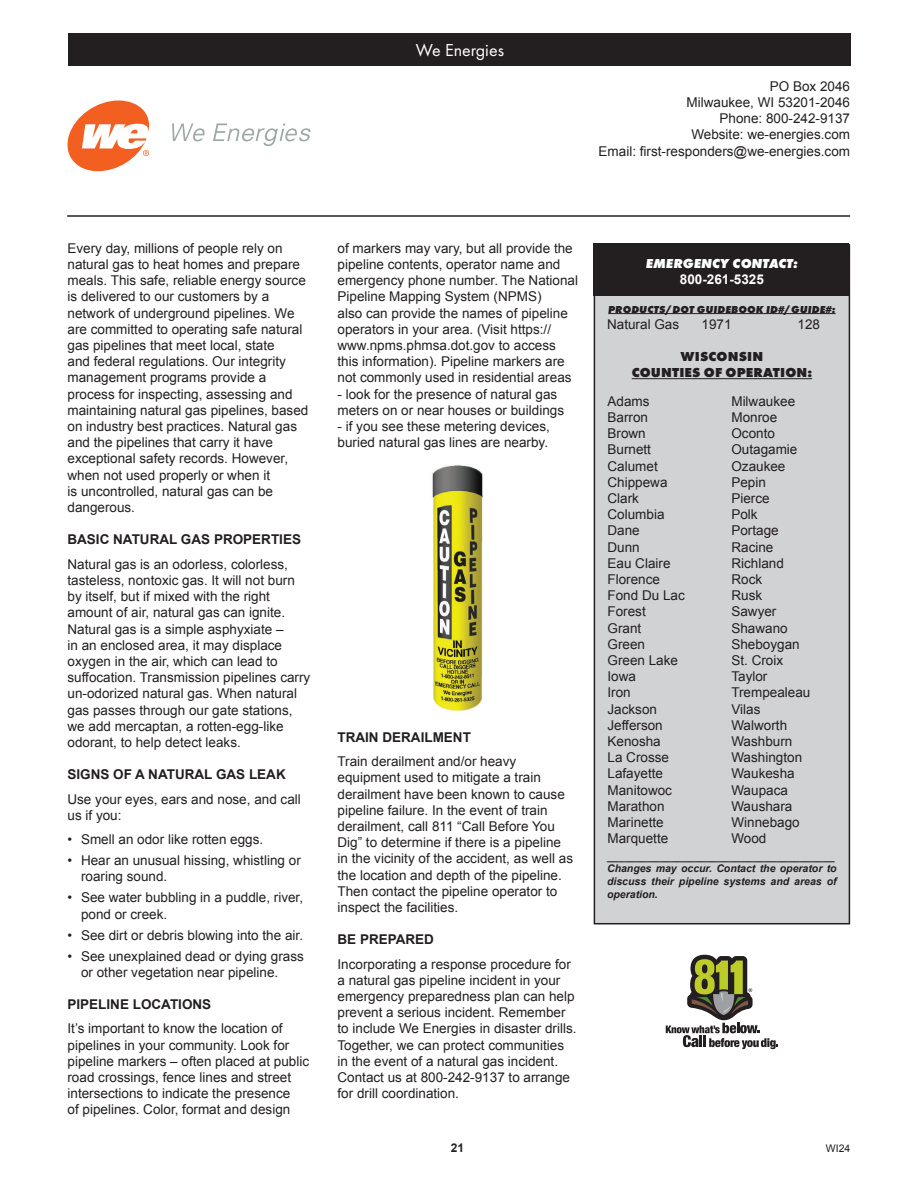
<style>
.page{position:relative;width:918px;height:1188px;background:#fff}
.page>*{position:absolute;margin:0;border:0;box-sizing:border-box;transform-origin:0 0}
.t1{font:18px "Futura PT";color:#fff}
.t2{font:13.5px/16.2px "Arial";color:#231f20}
.t3{font:700 13.5px "Arial";color:#231f20}
.t4{font:800 13.5px "Futura PT";letter-spacing:.01em;color:#231f20}
.t5{font:italic 800 13.5px "Futura PT";color:#fff}
.t6{font:700 13.5px "Arial";color:#fff}
.t7{font:700 12px "Arial";color:#231f20}
.t8{font:italic 700 10.5px/12.6px "Arial";color:#231f20;text-align:justify}
.t9{font:italic 800 10.5px "Futura PT";letter-spacing:.01em;color:#231f20}
.t10{font:10.5px "Arial";color:#231f20}
</style>
<div class="page">
<hr style="left:67px;top:215px;width:783px;height:2px;background:#231f20">
<div style="left:594px;top:245px;width:255px;height:679px;background:#d1d2d4"></div>
<div style="left:594px;top:244px;width:256px;height:680px;border:2px solid #231f20"></div>
<div style="left:594px;top:243px;width:255px;height:52px;background:#231f20"></div>
<hr style="left:608px;top:313px;width:228px;height:1px;background:#231f20">
<hr style="left:632px;top:378px;width:180px;height:1px;background:#231f20">
<div style="left:68px;top:34px;width:783px;height:32px;background:#231f20"></div>
<svg style="left:666px;top:955px;width:112px;height:94px"></svg>
<svg style="left:172px;top:123px;width:33px;height:18px"></svg>
<svg style="left:213px;top:123px;width:97px;height:23px"></svg>
<svg style="left:68px;top:100px;width:82px;height:71px"></svg>
<img style="left:432px;top:465px;width:52px;height:246px">
<p class="t1" style="left:416px;top:39px;width:90px">We Energies</p>
<p class="t2" style="left:770px;top:78px;width:82px">PO Box 2046</p>
<p class="t2" style="left:687px;top:94px;width:165px">Milwaukee, WI 53201-2046</p>
<p class="t2" style="left:720px;top:111px;width:132px">Phone: 800-242-9137</p>
<p class="t2" style="left:691px;top:127px;width:160px">Website: we-energies.com</p>
<p class="t2" style="left:599px;top:143px;width:253px">Email: first-responders@we-energies.com</p>
<p class="t2" style="left:68px;top:240px;width:242px">Every day, millions of people rely on natural gas to heat homes and prepare meals. This safe, reliable energy source is delivered to our customers by a network of underground pipelines. We are committed to operating safe natural gas pipelines that meet local, state<br>and federal regulations. Our integrity management programs provide a process for inspecting, assessing and maintaining natural gas pipelines, based on industry best practices. Natural gas and the pipelines that carry it have exceptional safety records. However, when not used properly or when it<br>is uncontrolled, natural gas can be dangerous.</p>
<p class="t3" style="left:68px;top:531px;width:235px">BASIC NATURAL GAS PROPERTIES</p>
<p class="t2" style="left:68px;top:556px;width:244px">Natural gas is an odorless, colorless, tasteless, nontoxic gas. It will not burn by itself, but if mixed with the right amount of air, natural gas can ignite.<br>Natural gas is a simple asphyxiate –<br>in an enclosed area, it may displace oxygen in the air, which can lead to suffocation. Transmission pipelines carry un-odorized natural gas. When natural gas passes through our gate stations, we add mercaptan, a rotten-egg-like odorant, to help detect leaks.</p>
<p class="t3" style="left:68px;top:766px;width:220px">SIGNS OF A NATURAL GAS LEAK</p>
<p class="t2" style="left:68px;top:791px;width:235px">Use your eyes, ears and nose, and call us if you:</p>
<p class="t2" style="left:68px;top:831px;width:197px">• Smell an odor like rotten eggs.</p>
<p class="t2" style="left:81px;top:852px;width:221px;text-indent:-14px">• Hear an unusual hissing, whistling or roaring sound.</p>
<p class="t2" style="left:81px;top:890px;width:224px;text-indent:-14px">• See water bubbling in a puddle, river, pond or creek.</p>
<p class="t2" style="left:68px;top:927px;width:237px">• See dirt or debris blowing into the air.</p>
<p class="t2" style="left:81px;top:948px;width:224px;text-indent:-14px">• See unexplained dead or dying grass or other vegetation near pipeline.</p>
<p class="t3" style="left:68px;top:995px;width:145px">PIPELINE LOCATIONS</p>
<p class="t2" style="left:68px;top:1021px;width:243px">It’s important to know the location of pipelines in your community. Look for pipeline markers – often placed at public road crossings, fence lines and street intersections to indicate the presence<br>of pipelines. Color, format and design</p>
<p class="t2" style="left:338px;top:240px;width:242px">of markers may vary, but all provide the pipeline contents, operator name and emergency phone number. The National Pipeline Mapping System (NPMS)<br>also can provide the names of pipeline operators in your area. (Visit https:// www.npms.phmsa.dot.gov to access this information). Pipeline markers are not commonly used in residential areas</p>
<p class="t2" style="left:338px;top:386px;width:228px">- look for the presence of natural gas meters on or near houses or buildings</p>
<p class="t2" style="left:338px;top:418px;width:214px">- if you see these metering devices, buried natural gas lines are nearby.</p>
<p class="t3" style="left:338px;top:728px;width:135px">TRAIN DERAILMENT</p>
<p class="t2" style="left:338px;top:753px;width:237px">Train derailment and/or heavy equipment used to mitigate a train derailment have been known to cause pipeline failure. In the event of train derailment, call 811 “Call Before You Dig” to determine if there is a pipeline in the vicinity of the accident, as well as the location and depth of the pipeline.<br>Then contact the pipeline operator to inspect the facilities.</p>
<p class="t3" style="left:338px;top:931px;width:98px">BE PREPARED</p>
<p class="t2" style="left:338px;top:956px;width:241px">Incorporating a response procedure for a natural gas pipeline incident in your emergency preparedness plan can help prevent a serious incident. Remember to include We Energies in disaster drills.<br>Together, we can protect communities in the event of a natural gas incident.<br>Contact us at 800-242-9137 to arrange for drill coordination.</p>
<p class="t5" style="left:646px;top:254px;width:154px">EMERGENCY CONTACT:</p>
<p class="t6" style="left:680px;top:270px;width:86px">800-261-5325</p>
<p class="t9" style="left:608px;top:302px;width:229px">PRODUCTS/DOT GUIDEBOOK ID#/GUIDE#:</p>
<p class="t2" style="left:607px;top:316px;width:74px">Natural Gas</p>
<p class="t2" style="left:702px;top:316px;width:32px">1971</p>
<p class="t2" style="left:798px;top:316px;width:24px">128</p>
<p class="t4" style="left:681px;top:348px;width:84px">WISCONSIN</p>
<p class="t4" style="left:632px;top:364px;width:182px">COUNTIES OF OPERATION:</p>
<p class="t2" style="left:608px;top:393px;width:44px">Adams</p>
<p class="t2" style="left:608px;top:409px;width:42px">Barron</p>
<p class="t2" style="left:608px;top:426px;width:40px">Brown</p>
<p class="t2" style="left:608px;top:442px;width:45px">Burnett</p>
<p class="t2" style="left:608px;top:458px;width:52px">Calumet</p>
<p class="t2" style="left:608px;top:474px;width:62px">Chippewa</p>
<p class="t2" style="left:608px;top:490px;width:33px">Clark</p>
<p class="t2" style="left:608px;top:507px;width:59px">Columbia</p>
<p class="t2" style="left:608px;top:523px;width:34px">Dane</p>
<p class="t2" style="left:608px;top:539px;width:34px">Dunn</p>
<p class="t2" style="left:608px;top:555px;width:65px">Eau Claire</p>
<p class="t2" style="left:608px;top:571px;width:54px">Florence</p>
<p class="t2" style="left:608px;top:588px;width:79px">Fond Du Lac</p>
<p class="t2" style="left:608px;top:604px;width:40px">Forest</p>
<p class="t2" style="left:608px;top:620px;width:35px">Grant</p>
<p class="t2" style="left:608px;top:636px;width:39px">Green</p>
<p class="t2" style="left:608px;top:652px;width:72px">Green Lake</p>
<p class="t2" style="left:608px;top:669px;width:30px">Iowa</p>
<p class="t2" style="left:608px;top:685px;width:25px">Iron</p>
<p class="t2" style="left:608px;top:701px;width:51px">Jackson</p>
<p class="t2" style="left:608px;top:717px;width:57px">Jefferson</p>
<p class="t2" style="left:608px;top:733px;width:55px">Kenosha</p>
<p class="t2" style="left:608px;top:750px;width:63px">La Crosse</p>
<p class="t2" style="left:608px;top:766px;width:57px">Lafayette</p>
<p class="t2" style="left:608px;top:782px;width:66px">Manitowoc</p>
<p class="t2" style="left:608px;top:798px;width:59px">Marathon</p>
<p class="t2" style="left:608px;top:814px;width:58px">Marinette</p>
<p class="t2" style="left:608px;top:831px;width:62px">Marquette</p>
<p class="t2" style="left:731px;top:393px;width:65px">Milwaukee</p>
<p class="t2" style="left:731px;top:409px;width:47px">Monroe</p>
<p class="t2" style="left:731px;top:426px;width:45px">Oconto</p>
<p class="t2" style="left:731px;top:442px;width:68px">Outagamie</p>
<p class="t2" style="left:731px;top:458px;width:56px">Ozaukee</p>
<p class="t2" style="left:731px;top:474px;width:36px">Pepin</p>
<p class="t2" style="left:731px;top:490px;width:40px">Pierce</p>
<p class="t2" style="left:731px;top:507px;width:28px">Polk</p>
<p class="t2" style="left:731px;top:523px;width:49px">Portage</p>
<p class="t2" style="left:731px;top:539px;width:44px">Racine</p>
<p class="t2" style="left:731px;top:555px;width:54px">Richland</p>
<p class="t2" style="left:731px;top:571px;width:32px">Rock</p>
<p class="t2" style="left:731px;top:588px;width:32px">Rusk</p>
<p class="t2" style="left:731px;top:604px;width:47px">Sawyer</p>
<p class="t2" style="left:731px;top:620px;width:58px">Shawano</p>
<p class="t2" style="left:731px;top:636px;width:70px">Sheboygan</p>
<p class="t2" style="left:731px;top:652px;width:53px">St. Croix</p>
<p class="t2" style="left:731px;top:669px;width:38px">Taylor</p>
<p class="t2" style="left:731px;top:685px;width:81px">Trempealeau</p>
<p class="t2" style="left:731px;top:701px;width:31px">Vilas</p>
<p class="t2" style="left:731px;top:717px;width:57px">Walworth</p>
<p class="t2" style="left:731px;top:733px;width:63px">Washburn</p>
<p class="t2" style="left:731px;top:750px;width:72px">Washington</p>
<p class="t2" style="left:731px;top:766px;width:65px">Waukesha</p>
<p class="t2" style="left:731px;top:782px;width:58px">Waupaca</p>
<p class="t2" style="left:731px;top:798px;width:63px">Waushara</p>
<p class="t2" style="left:731px;top:814px;width:70px">Winnebago</p>
<p class="t2" style="left:731px;top:831px;width:37px">Wood</p>
<p class="t8" style="left:607px;top:850px;width:229px">_______________________________________</p>
<p class="t8" style="left:607px;top:863px;width:231px">Changes may occur. Contact the operator to discuss their pipeline systems and areas of operation.</p>
<p class="t7" style="left:451px;top:1140px;width:15px">21</p>
<p class="t10" style="left:826px;top:1141px;width:26px">WI24</p>
</div>
